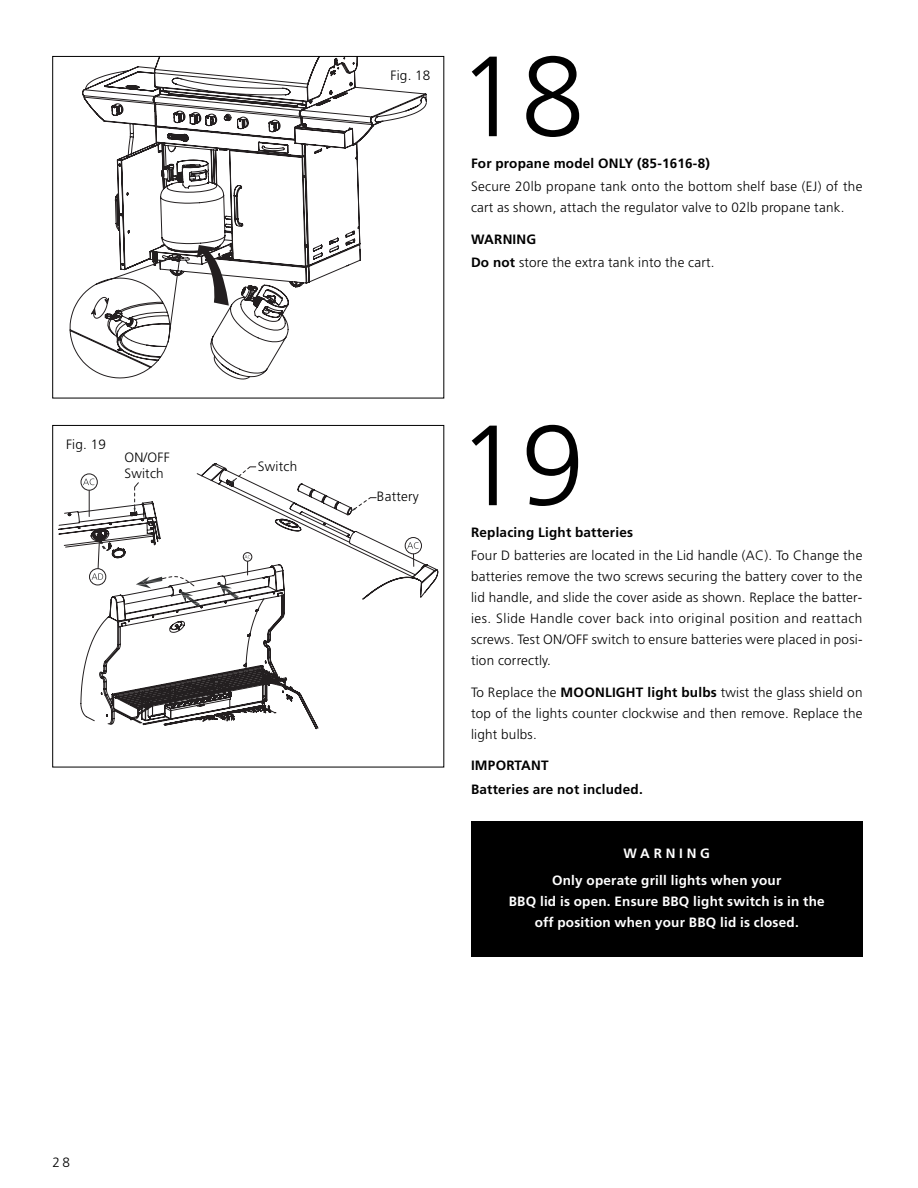
<style>
.page{position:relative;width:918px;height:1188px;background:#fff}
.page>*{position:absolute;margin:0;border:0;box-sizing:border-box;transform-origin:0 0}
.t1{font:300 114px "Frutiger";color:#000}
.t2{font:300 13.5px/21px "Frutiger";letter-spacing:.015em;color:#000}
.t3{font:700 13.5px/26.2px "Frutiger";letter-spacing:.015em;color:#fff;text-align:center}
.t4{font:700 13.5px/23.7px "Frutiger";letter-spacing:.015em;color:#000}
.s1{font-weight:700}
</style>
<div class="page">
<svg style="left:70px;top:58px;width:357px;height:321px"></svg>
<svg style="left:104px;top:295px;width:6px;height:9px"></svg>
<svg style="left:90px;top:308px;width:6px;height:8px"></svg>
<svg style="left:197px;top:245px;width:32px;height:61px"></svg>
<div style="left:52px;top:56px;width:392px;height:342px;border:1px solid #000"></div>
<svg style="left:81px;top:562px;width:357px;height:167px"></svg>
<svg style="left:58px;top:463px;width:164px;height:85px"></svg>
<svg style="left:81px;top:466px;width:341px;height:141px"></svg>
<div style="left:52px;top:425px;width:392px;height:342px;border:1px solid #000"></div>
<div style="left:471px;top:821px;width:391px;height:135px;background:#000"></div>
<p class="t2" style="left:66px;top:435px;width:41px">Fig. 19</p>
<p class="t2" style="left:124px;top:450px;width:47px;line-height:16.2px">ON/OFF<br>Switch</p>
<p class="t2" style="left:258px;top:456px;width:41px">Switch</p>
<p class="t2" style="left:391px;top:66px;width:41px">Fig. 18</p>
<h1 class="t1" style="left:458px;top:51px;width:128px">18</h1>
<p class="t4" style="left:471px;top:152px;width:240px">For propane model ONLY (85-1616-8)</p>
<p class="t2" style="left:471px;top:177px;width:393px">Secure 20lb propane tank onto the bottom shelf base (EJ) of the cart as shown, attach the regulator valve to 02lb propane tank.</p>
<p class="t2" style="left:471px;top:228px;width:245px;line-height:23.7px"><span class="s1">WARNING<br>Do not</span> store the extra tank into the cart.</p>
<p class="t2" style="left:377px;top:487px;width:43px">Battery</p>
<h1 class="t1" style="left:458px;top:420px;width:128px">19</h1>
<p class="t4" style="left:471px;top:521px;width:164px">Replacing Light batteries</p>
<p class="t2" style="left:471px;top:546px;width:393px;text-align:justify">Four D batteries are located in the Lid handle (AC). To Change the batteries remove the two screws securing the battery cover to the lid handle, and slide the cover aside as shown. Replace the batter&shy;ies. Slide Handle cover back into original position and reattach screws. Test ON/OFF switch to ensure batteries were placed in posi&shy;tion correctly.</p>
<p class="t2" style="left:471px;top:683px;width:393px;text-align:justify">To Replace the <span class="s1">MOONLIGHT light bulbs</span> twist the glass shield on top of the lights counter clockwise and then remove. Replace the light bulbs.</p>
<p class="t4" style="left:471px;top:755px;width:173px">IMPORTANT<br>Batteries are not included.</p>
<p class="t3" style="left:552px;top:842px;width:231px">WARNING<br>Only operate grill lights when your</p>
<p class="t3" style="left:509px;top:891px;width:317px;line-height:21px">BBQ lid is open. Ensure BBQ light switch is in the off position when your BBQ lid is closed.</p>
<p class="t2" style="left:52px;top:1153px;width:19px">28</p>
</div>
